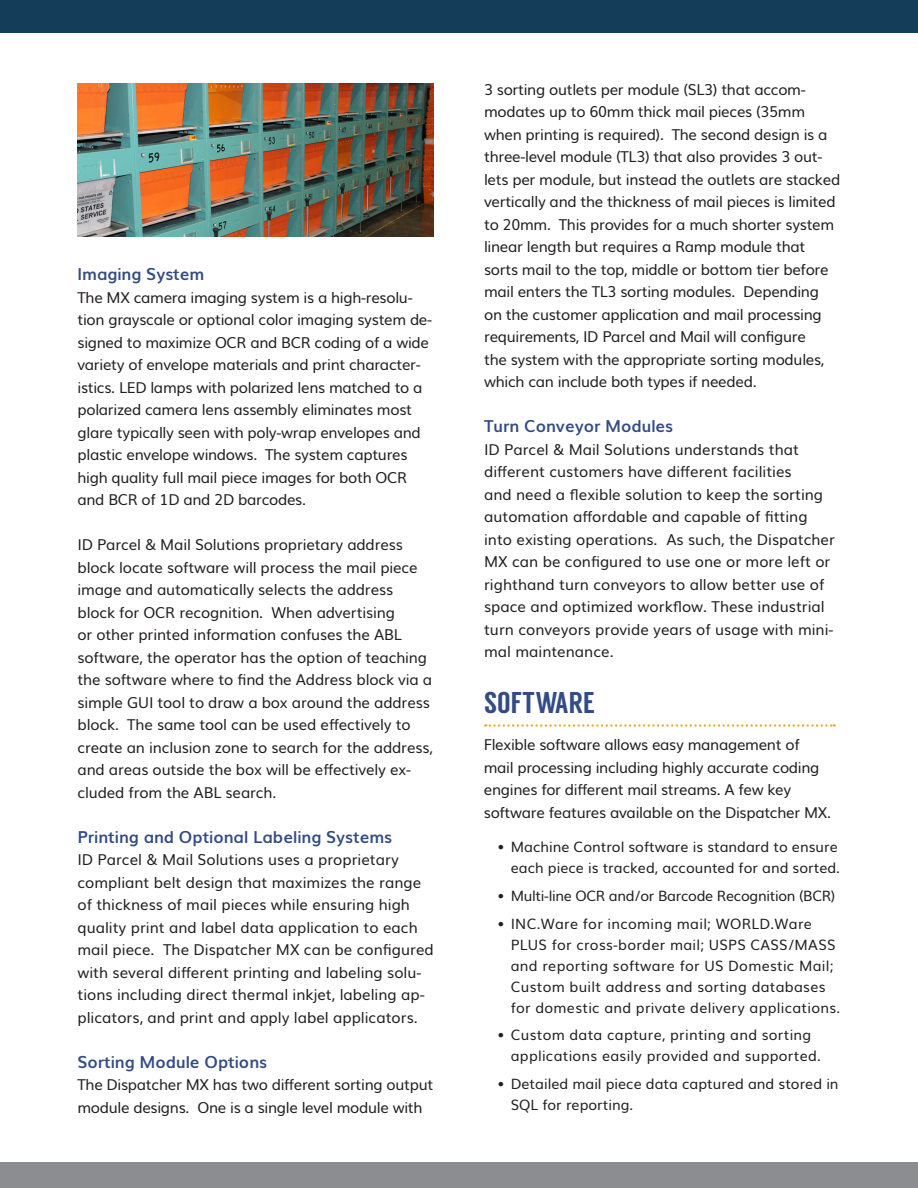
<style>
.page{position:relative;width:918px;height:1188px;background:#fff}
.page>*{position:absolute;margin:0;border:0;box-sizing:border-box;transform-origin:0 0}
.t1{font:30px "Langdon";color:#344c84}
.t2{font:700 16.5px "Muli";color:#344c84}
.Body_Copy{font:15px/22.5px "Muli";letter-spacing:-.02em;color:#231f20}
.Body_Copy-2{font:15px/22.5px "Muli";color:#231f20}
.t3{font:14.25px/21px "Muli";letter-spacing:.02em;color:#231f20}
.t4{font:14.25px/21px "Muli";color:#231f20;text-align:right}
.t5{font:14.25px "Muli";letter-spacing:-.02em;color:#231f20}
</style>
<div class="page">
<svg style="left:485px;top:724px;width:350px;height:3px"></svg>
<img style="left:77px;top:84px;width:357px;height:153px">
<div style="left:0;top:0;width:918px;height:32px;background:#143d59"></div>
<div style="left:0;top:1162px;width:918px;height:26px;background:#8b8d90"></div>
<p class="t2" style="left:77px;top:261px;width:128px">Imaging System</p>
<p class="Body_Copy" style="left:77px;top:285px;width:356px">The MX camera imaging system is a high-resolu&shy;tion grayscale or optional color imaging system de&shy;signed to maximize OCR and BCR coding of a wide variety of envelope materials and print character&shy;istics. LED lamps with polarized lens matched to a polarized camera lens assembly eliminates most glare typically seen with poly-wrap envelopes and plastic envelope windows. The system captures high quality full mail piece images for both OCR and BCR of 1D and 2D barcodes.</p>
<p class="Body_Copy" style="left:77px;top:532px;width:357px">ID Parcel &amp; Mail Solutions proprietary address block locate software will process the mail piece image and automatically selects the address block for OCR recognition. When advertising<br>or other printed information confuses the ABL software, the operator has the option of teaching the software where to find the Address block via a simple GUI tool to draw a box around the address block. The same tool can be used effectively to create an inclusion zone to search for the address, and areas outside the box will be effectively ex&shy;cluded from the ABL search.</p>
<p class="t2" style="left:77px;top:823px;width:316px">Printing and Optional Labeling Systems</p>
<p class="Body_Copy-2" style="left:77px;top:847px;width:358px">ID Parcel &amp; Mail Solutions uses a proprietary compliant belt design that maximizes the range of thickness of mail pieces while ensuring high quality print and label data application to each mail piece. The Dispatcher MX can be configured with several different printing and labeling solu&shy;tions including direct thermal inkjet, labeling ap&shy;plicators, and print and apply label applicators.</p>
<p class="t2" style="left:77px;top:1048px;width:191px">Sorting Module Options</p>
<p class="Body_Copy" style="left:77px;top:1072px;width:357px">The Dispatcher MX has two different sorting output module designs. One is a single level module with</p>
<p class="Body_Copy" style="left:484px;top:77px;width:358px">3 sorting outlets per module (SL3) that accom&shy;modates up to 60mm thick mail pieces (35mm when printing is required). The second design is a three-level module (TL3) that also provides 3 out&shy;lets per module, but instead the outlets are stacked vertically and the thickness of mail pieces is limited to 20mm. This provides for a much shorter system linear length but requires a Ramp module that sorts mail to the top, middle or bottom tier before mail enters the TL3 sorting modules. Depending on the customer application and mail processing requirements, ID Parcel and Mail will configure<br>the system with the appropriate sorting modules, which can include both types if needed.</p>
<p class="t2" style="left:484px;top:413px;width:191px">Turn Conveyor Modules</p>
<p class="Body_Copy-2" style="left:484px;top:437px;width:352px">ID Parcel &amp; Mail Solutions understands that different customers have different facilities<br>and need a flexible solution to keep the sorting automation affordable and capable of fitting into existing operations. As such, the Dispatcher MX can be configured to use one or more left or righthand turn conveyors to allow better use of space and optimized workflow. These industrial turn conveyors provide years of usage with mini&shy;mal maintenance.</p>
<p class="t1" style="left:484px;top:685px;width:112px">SOFTWARE</p>
<p class="Body_Copy" style="left:484px;top:732px;width:349px">Flexible software allows easy management of mail processing including highly accurate coding engines for different mail streams. A few key software features available on the Dispatcher MX.</p>
<p class="t4" style="left:497px;top:835px;width:344px">• Machine Control software is standard to ensure each piece is tracked, accounted for and sorted.</p>
<p class="t5" style="left:497px;top:884px;width:340px">• Multi-line OCR and/or Barcode Recognition (BCR)</p>
<p class="t3" style="left:511px;top:912px;width:331px;text-indent:-14px">• INC.Ware for incoming mail; WORLD.Ware PLUS for cross-border mail; USPS CASS/MASS and reporting software for US Domestic Mail; Custom built address and sorting databases for domestic and private delivery applications.</p>
<p class="t3" style="left:511px;top:1024px;width:312px;text-indent:-14px">• Custom data capture, printing and sorting applications easily provided and supported.</p>
<p class="t4" style="left:511px;top:1072px;width:329px;text-align:left;text-indent:-14px">• Detailed mail piece data captured and stored in<br>SQL for reporting.</p>
</div>
